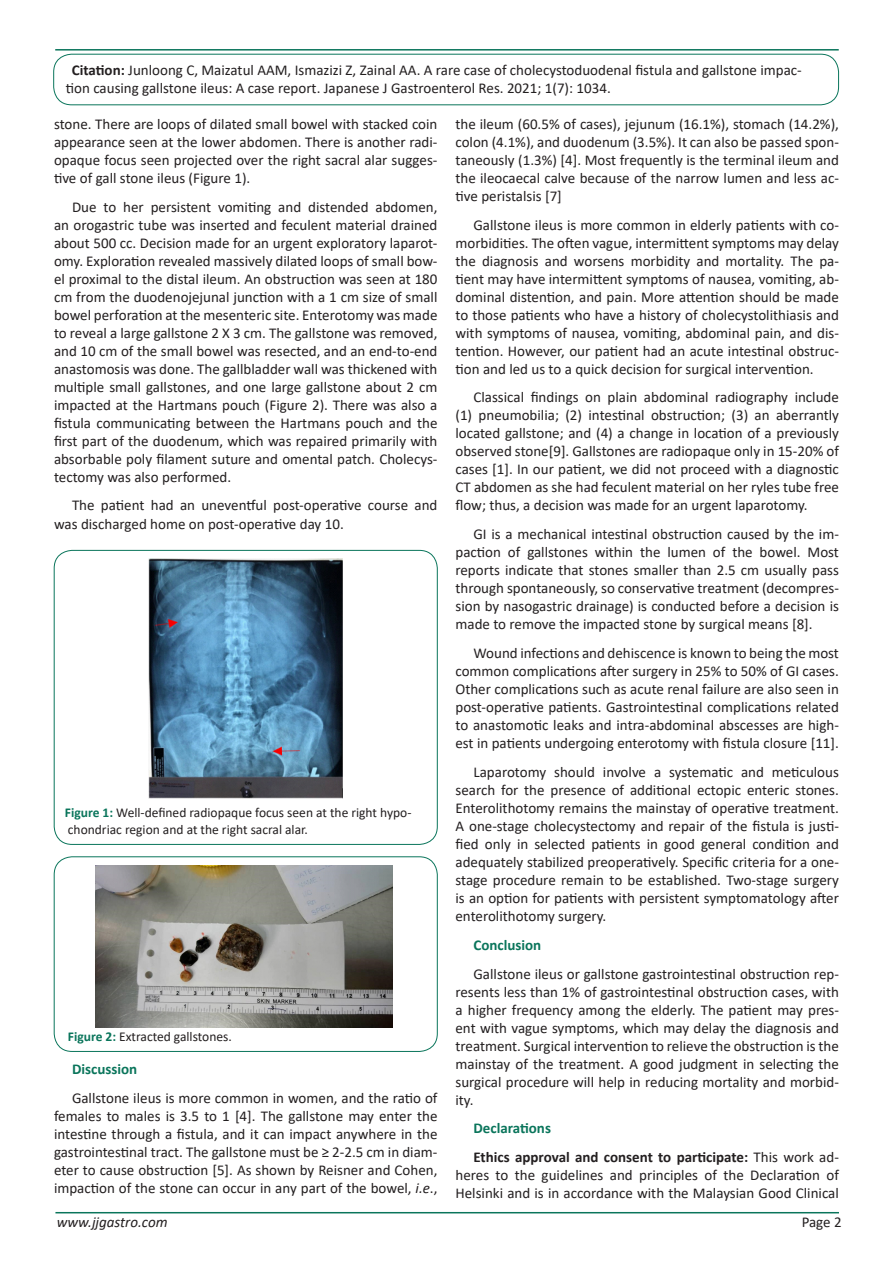
<style>
.page{position:relative;width:893px;height:1263px;background:#fff}
.page>*{position:absolute;margin:0;border:0;box-sizing:border-box;transform-origin:0 0}
.t1{font:15px/18px "Calibri";color:#231f20;text-align:justify}
.t2{font:700 15px "Calibri";color:#0a755b}
.t3{font:italic 15px "Calibri";color:#231f20}
.t4{font:13.5px/16.5px "Calibri";color:#231f20}
.s1{font-weight:700}
.s2{font-weight:700;color:#0a755b}
.s3{font-style:italic}
</style>
<div class="page">
<hr style="left:55px;top:1212px;width:784px;height:1px;background:#0a755b">
<hr style="left:55px;top:49px;width:784px;height:2px;background:#0a755b">
<div style="left:53px;top:54px;width:786px;height:51px;border:1px solid #0a755b;border-radius:18px"></div>
<div style="left:54px;top:550px;width:383px;height:295px;border:1px solid #0a755b;border-radius:18px"></div>
<img style="left:149px;top:559px;width:194px;height:239px">
<div style="left:54px;top:857px;width:383px;height:195px;border:1px solid #0a755b;border-radius:18px"></div>
<img style="left:95px;top:866px;width:297px;height:161px">
<p class="t1" style="left:66px;top:60px;width:737px;text-indent:6px"><span class="s1">Citation:</span> Junloong C, Maizatul AAM, Ismazizi Z, Zainal AA. A rare case of cholecystoduodenal fistula and gallstone impac&shy;tion causing gallstone ileus: A case report. Japanese J Gastroenterol Res. 2021; 1(7): 1034.</p>
<p class="t1" style="left:54px;top:114px;width:385px">stone. There are loops of dilated small bowel with stacked coin appearance seen at the lower abdomen. There is another radi&shy;opaque focus seen projected over the right sacral alar sugges&shy;tive of gall stone ileus (Figure 1).</p>
<p class="t1" style="left:54px;top:197px;width:385px;text-indent:18px">Due to her persistent vomiting and distended abdomen, an orogastric tube was inserted and feculent material drained about 500 cc. Decision made for an urgent exploratory laparot&shy;omy. Exploration revealed massively dilated loops of small bow&shy;el proximal to the distal ileum. An obstruction was seen at 180 cm from the duodenojejunal junction with a 1 cm size of small bowel perforation at the mesenteric site. Enterotomy was made to reveal a large gallstone 2 X 3 cm. The gallstone was removed, and 10 cm of the small bowel was resected, and an end-to-end anastomosis was done. The gallbladder wall was thickened with multiple small gallstones, and one large gallstone about 2 cm impacted at the Hartmans pouch (Figure 2). There was also a fistula communicating between the Hartmans pouch and the first part of the duodenum, which was repaired primarily with absorbable poly filament suture and omental patch. Cholecys&shy;tectomy was also performed.</p>
<p class="t1" style="left:54px;top:496px;width:385px;text-indent:18px">The patient had an uneventful post-operative course and was discharged home on post-operative day 10.</p>
<p class="t4" style="left:65px;top:804px;width:348px"><span class="s2">Figure 1:</span> Well-defined radiopaque focus seen at the right hypo&shy;chondriac region and at the right sacral alar.</p>
<p class="t4" style="left:68px;top:1028px;width:165px"><span class="s2">Figure 2:</span> Extracted gallstones.</p>
<p class="t2" style="left:72px;top:1059px;width:67px">Discussion</p>
<p class="t1" style="left:54px;top:1089px;width:385px;text-indent:18px">Gallstone ileus is more common in women, and the ratio of females to males is 3.5 to 1 [4]. The gallstone may enter the intestine through a fistula, and it can impact anywhere in the gastrointestinal tract. The gallstone must be ≥ 2-2.5 cm in diam&shy;eter to cause obstruction [5]. As shown by Reisner and Cohen, impaction of the stone can occur in any part of the bowel, <span class="s3">i.e</span>.,</p>
<p class="t1" style="left:455px;top:114px;width:385px">the ileum (60.5% of cases), jejunum (16.1%), stomach (14.2%), colon (4.1%), and duodenum (3.5%). It can also be passed spon&shy;taneously (1.3%) [4]. Most frequently is the terminal ileum and the ileocaecal calve because of the narrow lumen and less ac&shy;tive peristalsis [7]</p>
<p class="t1" style="left:455px;top:215px;width:385px;text-indent:18px">Gallstone ileus is more common in elderly patients with co&shy;morbidities. The often vague, intermittent symptoms may delay the diagnosis and worsens morbidity and mortality. The pa&shy;tient may have intermittent symptoms of nausea, vomiting, ab&shy;dominal distention, and pain. More attention should be made to those patients who have a history of cholecystolithiasis and with symptoms of nausea, vomiting, abdominal pain, and dis&shy;tention. However, our patient had an acute intestinal obstruc&shy;tion and led us to a quick decision for surgical intervention.</p>
<p class="t1" style="left:455px;top:388px;width:385px;text-indent:18px">Classical findings on plain abdominal radiography include (1) pneumobilia; (2) intestinal obstruction; (3) an aberrantly located gallstone; and (4) a change in location of a previously observed stone[9]. Gallstones are radiopaque only in 15-20% of cases [1]. In our patient, we did not proceed with a diagnostic CT abdomen as she had feculent material on her ryles tube free flow; thus, a decision was made for an urgent laparotomy.</p>
<p class="t1" style="left:455px;top:525px;width:385px;text-indent:18px">GI is a mechanical intestinal obstruction caused by the im&shy;paction of gallstones within the lumen of the bowel. Most reports indicate that stones smaller than 2.5 cm usually pass through spontaneously, so conservative treatment (decompres&shy;sion by nasogastric drainage) is conducted before a decision is made to remove the impacted stone by surgical means [8].</p>
<p class="t1" style="left:455px;top:644px;width:385px;text-indent:18px">Wound infections and dehiscence is known to being the most common complications after surgery in 25% to 50% of GI cases.<br>Other complications such as acute renal failure are also seen in post-operative patients. Gastrointestinal complications related to anastomotic leaks and intra-abdominal abscesses are high&shy;est in patients undergoing enterotomy with fistula closure [11].</p>
<p class="t1" style="left:455px;top:762px;width:385px;text-indent:18px">Laparotomy should involve a systematic and meticulous search for the presence of additional ectopic enteric stones.<br>Enterolithotomy remains the mainstay of operative treatment.<br>A one-stage cholecystectomy and repair of the fistula is justi&shy;fied only in selected patients in good general condition and adequately stabilized preoperatively. Specific criteria for a one&shy;stage procedure remain to be established. Two-stage surgery is an option for patients with persistent symptomatology after enterolithotomy surgery.</p>
<p class="t2" style="left:473px;top:934px;width:69px">Conclusion</p>
<p class="t1" style="left:455px;top:964px;width:385px;text-indent:18px">Gallstone ileus or gallstone gastrointestinal obstruction rep&shy;resents less than 1% of gastrointestinal obstruction cases, with a higher frequency among the elderly. The patient may pres&shy;ent with vague symptoms, which may delay the diagnosis and treatment. Surgical intervention to relieve the obstruction is the mainstay of the treatment. A good judgment in selecting the surgical procedure will help in reducing mortality and morbid&shy;ity.</p>
<p class="t2" style="left:473px;top:1118px;width:79px">Declarations</p>
<p class="t1" style="left:455px;top:1148px;width:385px;text-indent:18px"><span class="s1">Ethics approval and consent to participate:</span> This work ad&shy;heres to the guidelines and principles of the Declaration of Helsinki and is in accordance with the Malaysian Good Clinical</p>
<p class="t3" style="left:57px;top:1211px;width:112px">www.jjgastro.com</p>
<p class="t1" style="left:802px;top:1212px;width:42px">Page 2</p>
</div>
